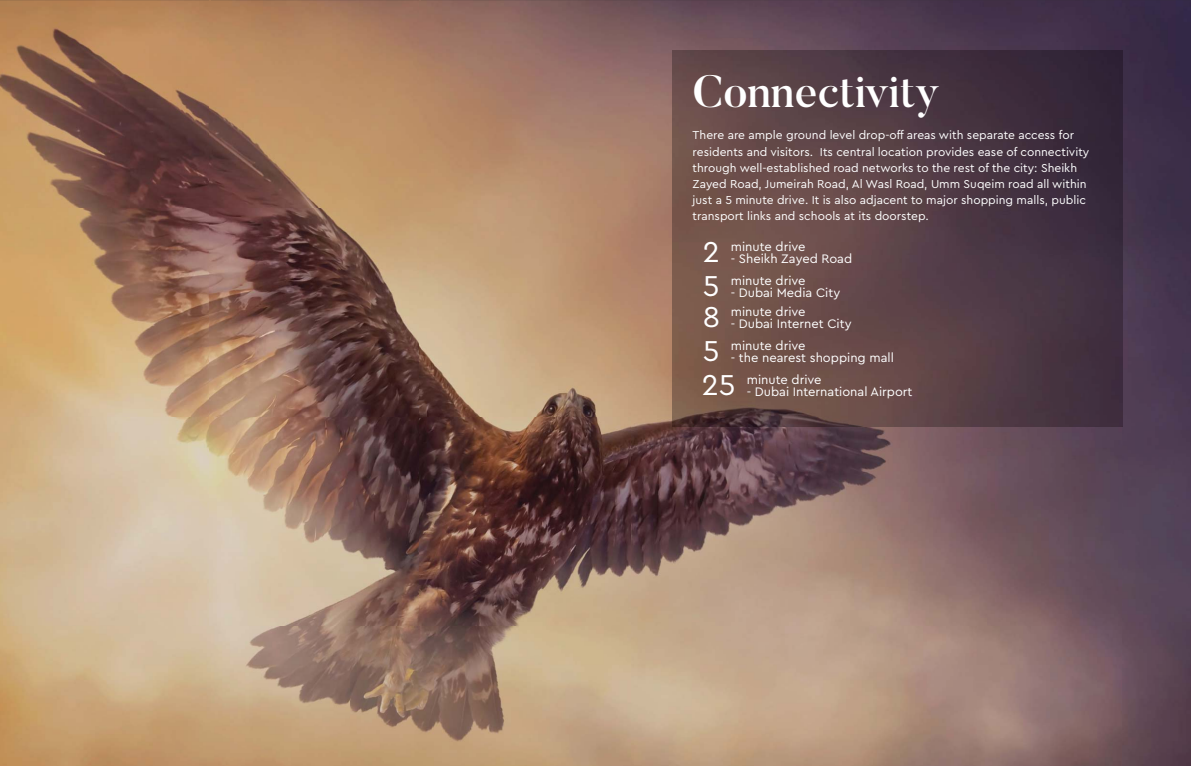
<style>
.page{position:relative;width:1191px;height:766px;background:#fff}
.page>*{position:absolute;margin:0;border:0;box-sizing:border-box;transform-origin:0 0}
.t1{font:500 45px "Butler";color:#fff}
.t2{font:30.1px/64.9px "Cera Pro DEMO";color:#fff}
.t3{font:12.9px/21.8px "Cera Pro DEMO";color:#fff}
.t4{font:12px/16px "Cera Pro";color:#fff}
</style>
<div class="page">
<img style="left:0;top:0;width:630px;height:765px">
<img style="left:630px;top:0;width:561px;height:69px">
<img style="left:630px;top:69px;width:70px;height:696px">
<img style="left:1121px;top:69px;width:70px;height:696px">
<img style="left:700px;top:426px;width:421px;height:339px">
<img style="left:672px;top:50px;width:451px;height:376px">
<h1 class="t1" style="left:692px;top:74px;width:248px">Connectivity</h1>
<p class="t4" style="left:692px;top:128px;width:398px">There are ample ground level drop-off areas with separate access for residents and visitors. Its central location provides ease of connectivity through well-established road networks to the rest of the city: Sheikh Zayed Road, Jumeirah Road, Al Wasl Road, Umm Suqeim road all within just a 5 minute drive. It is also adjacent to major shopping malls, public transport links and schools at its doorstep.</p>
<p class="t3" style="left:730px;top:236px;width:76px">minute drive</p>
<p class="t3" style="left:730px;top:248px;width:123px">- Sheikh Zayed Road</p>
<h2 class="t2" style="left:702px;top:221px;width:19px">2<br>8</h2>
<h2 class="t2" style="left:702px;top:335px;width:35px;line-height:33.9px">5<br>25</h2>
<p class="t3" style="left:730px;top:270px;width:76px">minute drive</p>
<p class="t3" style="left:730px;top:282px;width:111px">- Dubai Media City</p>
<h2 class="t2" style="left:702px;top:254px;width:18px">5</h2>
<p class="t3" style="left:730px;top:301px;width:76px">minute drive</p>
<p class="t3" style="left:730px;top:313px;width:122px">- Dubai Internet City minute drive</p>
<p class="t3" style="left:747px;top:347px;width:149px;text-indent:-16px">- the nearest shopping mall minute drive</p>
<p class="t3" style="left:747px;top:381px;width:167px">- Dubai International Airport</p>
</div>
